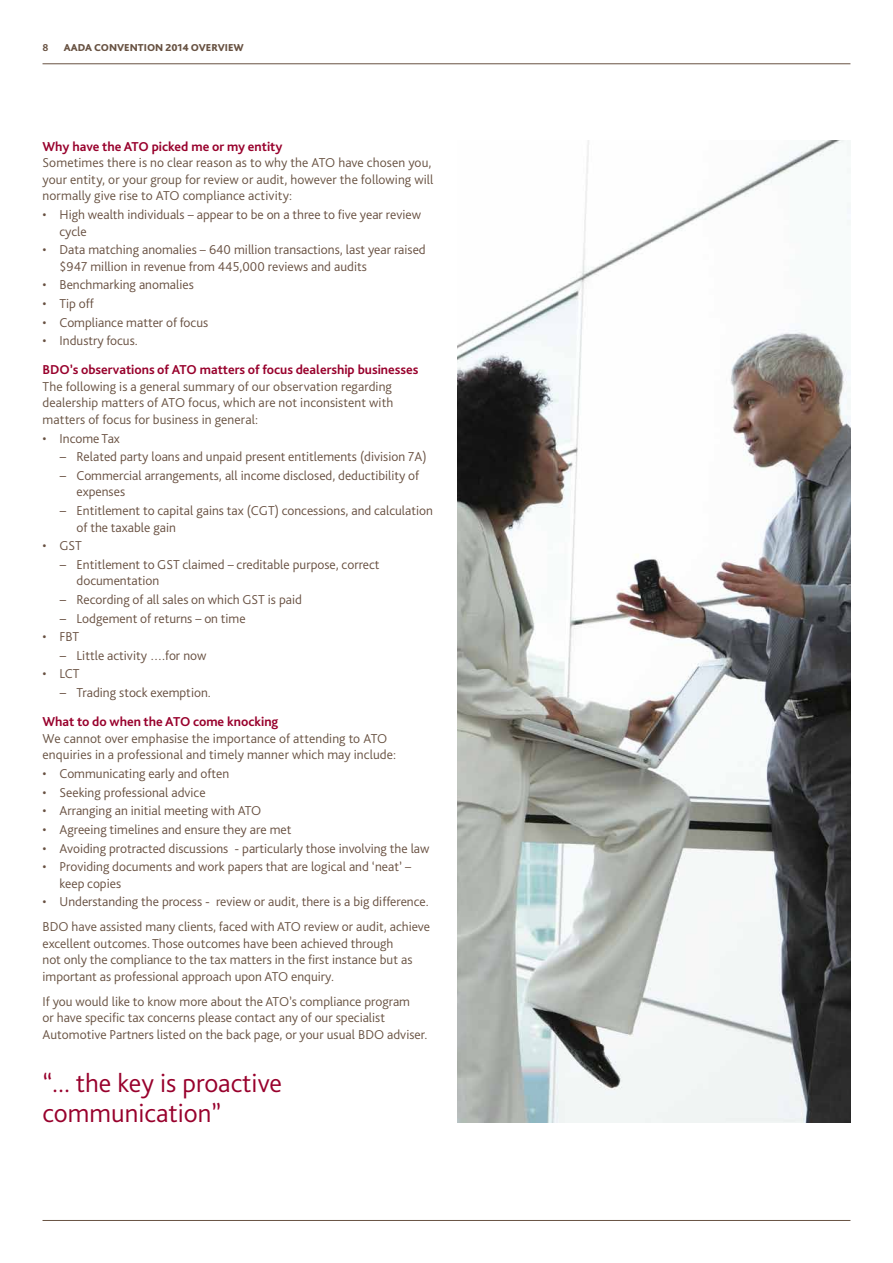
<style>
.page{position:relative;width:893px;height:1263px;background:#fff}
.page>*{position:absolute;margin:0;border:0;box-sizing:border-box;transform-origin:0 0}
.t1{font:300 27px/30px "Bliss Pro";color:#98002c}
.t2{font:300 13.5px/18.6px "Bliss Pro";color:#685041}
.t3{font:300 13.5px/16.5px "Bliss Pro";color:#685242}
.t4{font:700 13.5px "Bliss Pro";color:#98002c}
.t5{font:800 10.5px "Bliss Pro";color:#685242}
.t6{font:700 10.5px "Bliss Pro";color:#685242}
</style>
<div class="page">
<hr style="left:43px;top:1220px;width:807px;height:1px;background:#685242">
<img style="left:457px;top:141px;width:393px;height:981px">
<hr style="left:43px;top:63px;width:807px;height:1px;background:#685242">
<p class="t6" style="left:43px;top:40px;width:8px">8</p>
<p class="t5" style="left:64px;top:40px;width:182px">AADA CONVENTION 2014 OVERVIEW</p>
<p class="t4" style="left:43px;top:138px;width:241px">Why have the ATO picked me or my entity</p>
<p class="t3" style="left:43px;top:154px;width:392px">Sometimes there is no clear reason as to why the ATO have chosen you, your entity, or your group for review or audit, however the following will normally give rise to ATO compliance activity:</p>
<p class="t2" style="left:60px;top:206px;width:363px;line-height:16.5px;text-indent:-17px">• High wealth individuals – appear to be on a three to five year review cycle</p>
<p class="t2" style="left:60px;top:241px;width:368px;line-height:16.5px;text-indent:-17px">• Data matching anomalies – 640 million transactions, last year raised $947 million in revenue from 445,000 reviews and audits</p>
<p class="t2" style="left:43px;top:275px;width:153px">• Benchmarking anomalies</p>
<p class="t2" style="left:43px;top:294px;width:53px">• Tip off</p>
<p class="t2" style="left:43px;top:312px;width:167px">• Compliance matter of focus</p>
<p class="t2" style="left:43px;top:331px;width:97px">• Industry focus.</p>
<p class="t4" style="left:43px;top:362px;width:377px">BDO’s observations of ATO matters of focus dealership businesses</p>
<p class="t3" style="left:43px;top:378px;width:352px;text-align:justify">The following is a general summary of our observation regarding dealership matters of ATO focus, which are not inconsistent with matters of focus for business in general:</p>
<p class="t2" style="left:60px;top:428px;width:369px;text-indent:-17px">• Income Tax<br>− Related party loans and unpaid present entitlements (division 7A) − Commercial arrangements, all income disclosed, deductibility of</p>
<p class="t2" style="left:60px;top:482px;width:375px;text-indent:17px">expenses<br>− Entitlement to capital gains tax (CGT) concessions, and calculation</p>
<p class="t2" style="left:77px;top:517px;width:101px">of the taxable gain</p>
<p class="t2" style="left:60px;top:536px;width:321px;text-indent:-17px">• GST<br>− Entitlement to GST claimed – creditable purpose, correct</p>
<p class="t2" style="left:60px;top:571px;width:244px;text-indent:17px">documentation<br>− Recording of all sales on which GST is paid − Lodgement of returns – on time</p>
<p class="t2" style="left:60px;top:627px;width:148px;text-indent:-17px">• FBT<br>− Little activity ….for now</p>
<p class="t2" style="left:60px;top:664px;width:153px;text-indent:-17px">• LCT<br>− Trading stock exemption.</p>
<p class="t4" style="left:43px;top:713px;width:237px">What to do when the ATO come knocking</p>
<p class="t3" style="left:43px;top:730px;width:355px">We cannot over emphasise the importance of attending to ATO enquiries in a professional and timely manner which may include:</p>
<p class="t2" style="left:43px;top:764px;width:188px">• Communicating early and often</p>
<p class="t2" style="left:43px;top:782px;width:165px">• Seeking professional advice</p>
<p class="t2" style="left:43px;top:801px;width:220px">• Arranging an initial meeting with ATO</p>
<p class="t2" style="left:43px;top:820px;width:250px">• Agreeing timelines and ensure they are met</p>
<p class="t2" style="left:43px;top:838px;width:388px">• Avoiding protracted discussions - particularly those involving the law</p>
<p class="t2" style="left:60px;top:858px;width:353px;line-height:16.5px;text-indent:-17px">• Providing documents and work papers that are logical and ‘neat’ – keep copies</p>
<p class="t2" style="left:43px;top:892px;width:388px">• Understanding the process - review or audit, there is a big difference.</p>
<p class="t3" style="left:43px;top:918px;width:389px">BDO have assisted many clients, faced with ATO review or audit, achieve excellent outcomes. Those outcomes have been achieved through<br>not only the compliance to the tax matters in the first instance but as important as professional approach upon ATO enquiry.</p>
<p class="t3" style="left:43px;top:993px;width:387px">If you would like to know more about the ATO’s compliance program<br>or have specific tax concerns please contact any of our specialist<br>Automotive Partners listed on the back page, or your usual BDO adviser.</p>
<h1 class="t1" style="left:43px;top:1068px;width:241px">“... the key is proactive communication”</h1>
</div>
